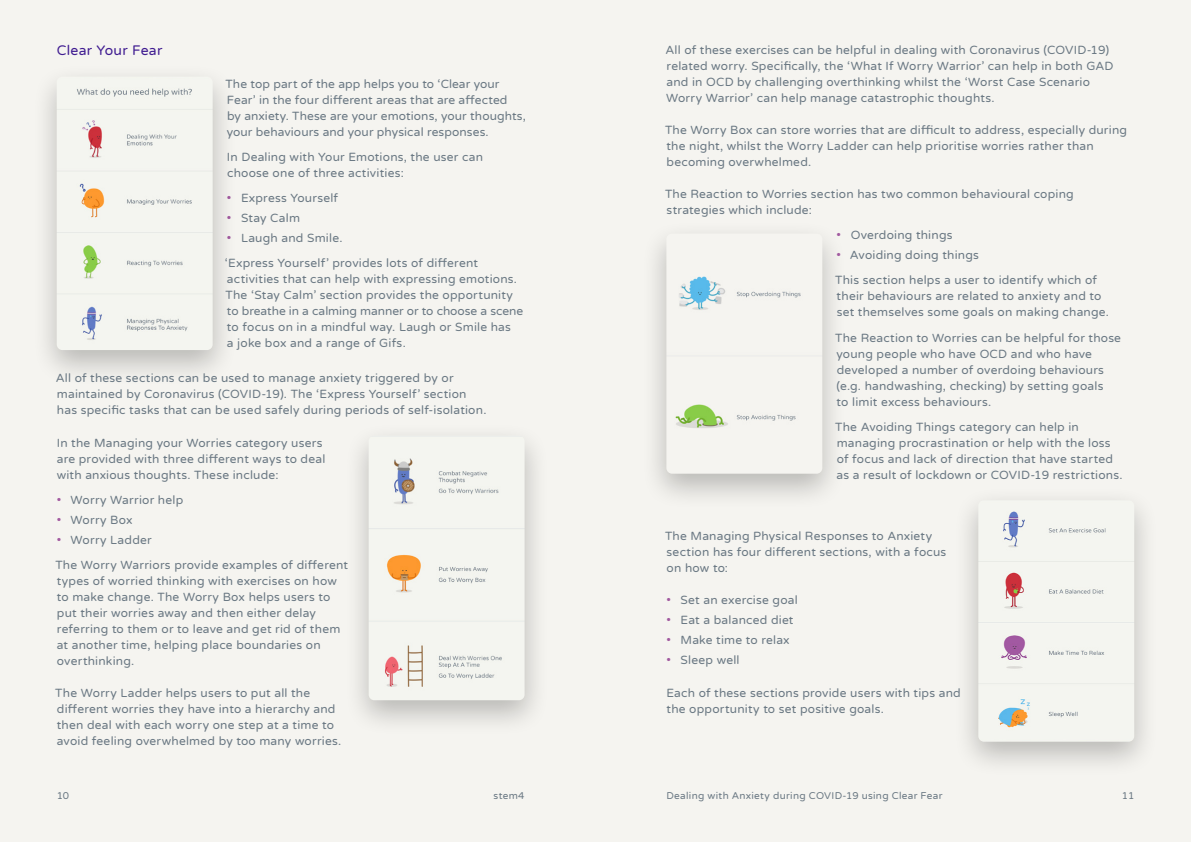
<style>
.page{position:relative;width:1191px;height:842px;background:#fff}
.page>*{position:absolute;margin:0;border:0;box-sizing:border-box;transform-origin:0 0}
.t1{font:14px "Varela Round";letter-spacing:.02em;color:#401c91}
.t2{font:12px/16px "Varela Round";letter-spacing:.015em;color:#6a7883}
.t3{font:12px/20px "Varela Round";color:#a25aa0;text-align:justify}
.t4{font:10px "Varela Round";letter-spacing:.03em;color:#6a7883}
</style>
<div class="page">
<div style="left:0;top:0;width:595px;height:842px;background:#f5f4f0"></div>
<div style="left:595px;top:0;width:596px;height:842px;background:#f5f4f0"></div>
<div style="left:31px;top:62px;width:207px;height:325px;background:#000;opacity:.25"></div>
<img style="left:57px;top:77px;width:156px;height:273px">
<div style="left:641px;top:219px;width:207px;height:291px;background:#000;opacity:.25"></div>
<img style="left:666px;top:233px;width:156px;height:241px">
<div style="left:952px;top:486px;width:207px;height:292px;background:#000;opacity:.25"></div>
<img style="left:978px;top:500px;width:156px;height:242px">
<div style="left:343px;top:421px;width:207px;height:316px;background:#000;opacity:.25"></div>
<img style="left:369px;top:436px;width:155px;height:264px">
<p class="t1" style="left:57px;top:43px;width:107px">Clear Your Fear</p>
<p class="t2" style="left:225px;top:76px;width:302px">The top part of the app helps you to ‘Clear your Fear’ in the four different areas that are affected<br>by anxiety. These are your emotions, your thoughts, your behaviours and your physical responses.</p>
<p class="t2" style="left:227px;top:149px;width:258px">In Dealing with Your Emotions, the user can choose one of three activities:</p>
<p class="t3" style="left:227px;top:188px;width:6px">• • •</p>
<p class="t2" style="left:241px;top:188px;width:103px;line-height:20px">Express Yourself<br>Stay Calm<br>Laugh and Smile.</p>
<p class="t2" style="left:225px;top:255px;width:300px">‘Express Yourself’ provides lots of different activities that can help with expressing emotions.<br>The ‘Stay Calm’ section provides the opportunity to breathe in a calming manner or to choose a scene to focus on in a mindful way. Laugh or Smile has<br>a joke box and a range of Gifs.</p>
<p class="t2" style="left:56px;top:371px;width:432px">All of these sections can be used to manage anxiety triggered by or maintained by Coronavirus (COVID-19). The ‘Express Yourself’ section has specific tasks that can be used safely during periods of self-isolation.</p>
<p class="t2" style="left:57px;top:435px;width:270px">In the Managing your Worries category users are provided with three different ways to deal with anxious thoughts. These include:</p>
<p class="t3" style="left:57px;top:490px;width:6px">• • •</p>
<p class="t2" style="left:71px;top:490px;width:114px;line-height:20px">Worry Warrior help<br>Worry Box<br>Worry Ladder</p>
<p class="t2" style="left:55px;top:557px;width:294px">The Worry Warriors provide examples of different types of worried thinking with exercises on how to make change. The Worry Box helps users to put their worries away and then either delay referring to them or to leave and get rid of them at another time, helping place boundaries on overthinking.</p>
<p class="t2" style="left:55px;top:685px;width:287px">The Worry Ladder helps users to put all the different worries they have into a hierarchy and then deal with each worry one step at a time to avoid feeling overwhelmed by too many worries.</p>
<p class="t2" style="left:665px;top:42px;width:449px">All of these exercises can be helpful in dealing with Coronavirus (COVID-19) related worry. Specifically, the ‘What If Worry Warrior’ can help in both GAD and in OCD by challenging overthinking whilst the ‘Worst Case Scenario Worry Warrior’ can help manage catastrophic thoughts.</p>
<p class="t2" style="left:665px;top:122px;width:463px">The Worry Box can store worries that are difficult to address, especially during the night, whilst the Worry Ladder can help prioritise worries rather than becoming overwhelmed.</p>
<p class="t2" style="left:665px;top:186px;width:410px">The Reaction to Worries section has two common behavioural coping strategies which include:</p>
<p class="t3" style="left:836px;top:225px;width:6px">• •</p>
<p class="t2" style="left:850px;top:225px;width:131px;line-height:20px">Overdoing things<br>Avoiding doing things</p>
<p class="t2" style="left:835px;top:273px;width:275px">This section helps a user to identify which of their behaviours are related to anxiety and to set themselves some goals on making change.</p>
<p class="t2" style="left:835px;top:330px;width:287px">The Reaction to Worries can be helpful for those young people who have OCD and who have developed a number of overdoing behaviours (e.g. handwashing, checking) by setting goals<br>to limit excess behaviours.</p>
<p class="t2" style="left:835px;top:419px;width:289px">The Avoiding Things category can help in managing procrastination or help with the loss of focus and lack of direction that have started as a result of lockdown or COVID-19 restrictions.</p>
<p class="t2" style="left:665px;top:528px;width:283px">The Managing Physical Responses to Anxiety section has four different sections, with a focus on how to:</p>
<p class="t2" style="left:680px;top:591px;width:119px;line-height:20px">Set an exercise goal<br>Eat a balanced diet<br>Make time to relax<br>Sleep well</p>
<p class="t3" style="left:666px;top:590px;width:6px">• • • •</p>
<p class="t2" style="left:666px;top:685px;width:296px">Each of these sections provide users with tips and the opportunity to set positive goals.</p>
<p class="t4" style="left:57px;top:790px;width:14px">10</p>
<p class="t4" style="left:493px;top:790px;width:33px">stem4</p>
<p class="t4" style="left:666px;top:790px;width:278px">Dealing with Anxiety during COVID-19 using Clear Fear</p>
<p class="t4" style="left:1122px;top:790px;width:14px">11</p>
</div>
